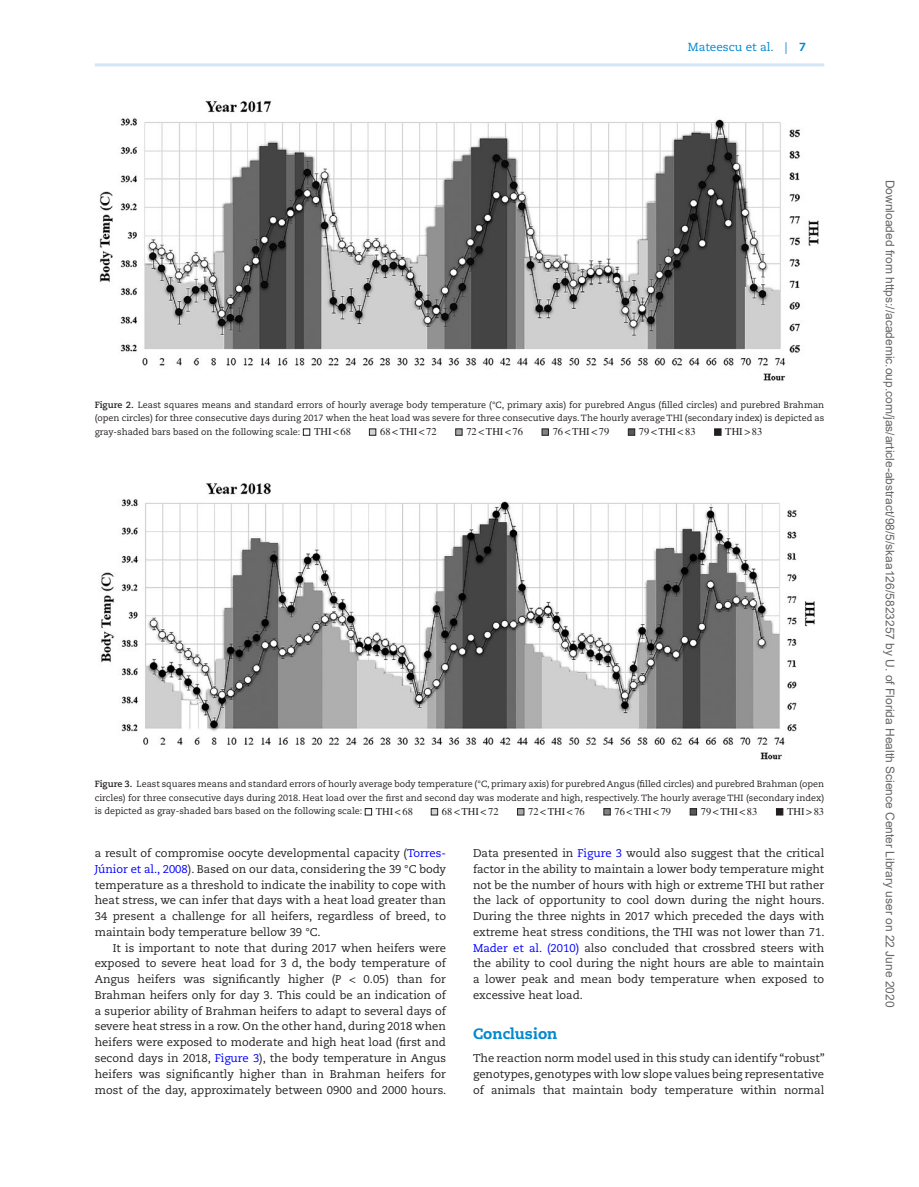
<style>
.page{position:relative;width:919px;height:1187px;background:#fff}
.page>*{position:absolute;margin:0;border:0;box-sizing:border-box;transform-origin:0 0}
.t1{font:800 15px "Caecilia LT Std";color:#0089cf}
.t2{font:12px "Arial";color:#666}
.t3{font:11.7px "Caecilia LT Std";color:#0089cf}
.t4{font:11.25px/15.8px "Caecilia LT Std";color:#231f20;text-align:justify}
.t5{font:10.5px "Times";color:#231f20}
.t6{font:9px/13.5px "Caecilia LT Std";color:#231f20;text-align:justify}
.s1{font-weight:800}
.s2{font-weight:700}
.s3{color:#00f}
.s4{font-style:italic}
</style>
<div class="page">
<hr style="left:95px;top:63px;width:729px;height:3px;background:#d4e6f6">
<img style="left:99px;top:100px;width:720px;height:281px">
<div style="left:303px;top:428px;width:7px;height:7px;border:1px solid #231f20"></div>
<div style="left:369px;top:428px;width:7px;height:7px;background:#d1d2d4;border:1px solid #231f20"></div>
<div style="left:455px;top:428px;width:7px;height:7px;background:#a8a9ad;border:1px solid #231f20"></div>
<div style="left:541px;top:428px;width:7px;height:7px;background:#808285;border:1px solid #231f20"></div>
<div style="left:628px;top:428px;width:7px;height:7px;background:#57585a;border:1px solid #231f20"></div>
<div style="left:714px;top:428px;width:7px;height:7px;background:#231f20;border:1px solid #231f20"></div>
<img style="left:101px;top:483px;width:714px;height:277px">
<div style="left:365px;top:808px;width:7px;height:7px;border:1px solid #231f20"></div>
<div style="left:431px;top:808px;width:7px;height:7px;background:#d1d2d4;border:1px solid #231f20"></div>
<div style="left:517px;top:808px;width:7px;height:7px;background:#a8a9ad;border:1px solid #231f20"></div>
<div style="left:603px;top:808px;width:7px;height:7px;background:#808285;border:1px solid #231f20"></div>
<div style="left:689px;top:808px;width:8px;height:7px;background:#57585a;border:1px solid #231f20"></div>
<div style="left:776px;top:808px;width:7px;height:7px;background:#231f20;border:1px solid #231f20"></div>
<p class="t3" style="left:687px;top:41px;width:120px">Mateescu et al. | <span class="s1">7</span></p>
<p class="t6" style="left:95px;top:398px;width:731px"><span class="s2">Figure 2.</span> Least squares means and standard errors of hourly average body temperature (°C, primary axis) for purebred Angus (filled circles) and purebred Brahman (open circles) for three consecutive days during 2017 when the heat load was severe for three consecutive days. The hourly average THI (secondary index) is depicted as gray-shaded bars based on the following scale:</p>
<p class="t5" style="left:314px;top:426px;width:39px">THI&lt;68</p>
<p class="t5" style="left:380px;top:426px;width:58px">68&lt;THI&lt;72</p>
<p class="t5" style="left:466px;top:426px;width:58px">72&lt;THI&lt;76</p>
<p class="t5" style="left:552px;top:426px;width:58px">76&lt;THI&lt;79</p>
<p class="t5" style="left:639px;top:426px;width:58px">79&lt;THI&lt;83</p>
<p class="t5" style="left:725px;top:426px;width:39px">THI&gt;83</p>
<p class="t6" style="left:95px;top:777px;width:731px"><span class="s2">Figure 3.</span> Least squares means and standard errors of hourly average body temperature (°C, primary axis) for purebred Angus (filled circles) and purebred Brahman (open circles) for three consecutive days during 2018. Heat load over the first and second day was moderate and high, respectively. The hourly average THI (secondary index) is depicted as gray-shaded bars based on the following scale:</p>
<p class="t5" style="left:376px;top:805px;width:39px">THI&lt;68</p>
<p class="t5" style="left:442px;top:805px;width:58px">68&lt;THI&lt;72</p>
<p class="t5" style="left:528px;top:805px;width:58px">72&lt;THI&lt;76</p>
<p class="t5" style="left:614px;top:805px;width:58px">76&lt;THI&lt;79</p>
<p class="t5" style="left:700px;top:805px;width:58px">79&lt;THI&lt;83</p>
<p class="t5" style="left:787px;top:805px;width:39px">THI&gt;83</p>
<p class="t4" style="left:95px;top:845px;width:353px">a result of compromise oocyte developmental capacity (<span class="s3">Torres-Júnior et al., 2008</span>). Based on our data, considering the 39 °C body temperature as a threshold to indicate the inability to cope with heat stress, we can infer that days with a heat load greater than 34 present a challenge for all heifers, regardless of breed, to maintain body temperature bellow 39 °C.</p>
<p class="t4" style="left:95px;top:940px;width:353px;text-indent:18px">It is important to note that during 2017 when heifers were exposed to severe heat load for 3 d, the body temperature of Angus heifers was significantly higher (<span class="s4">P</span> &lt; 0.05) than for Brahman heifers only for day 3. This could be an indication of a superior ability of Brahman heifers to adapt to several days of severe heat stress in a row. On the other hand, during 2018 when heifers were exposed to moderate and high heat load (first and second days in 2018, <span class="s3">Figure 3</span>), the body temperature in Angus heifers was significantly higher than in Brahman heifers for most of the day, approximately between 0900 and 2000 hours.</p>
<p class="t4" style="left:473px;top:845px;width:353px">Data presented in <span class="s3">Figure 3</span> would also suggest that the critical factor in the ability to maintain a lower body temperature might not be the number of hours with high or extreme THI but rather the lack of opportunity to cool down during the night hours.<br>During the three nights in 2017 which preceded the days with extreme heat stress conditions, the THI was not lower than 71.<br><span class="s3">Mader et al. (2010)</span> also concluded that crossbred steers with the ability to cool during the night hours are able to maintain a lower peak and mean body temperature when exposed to excessive heat load.</p>
<h1 class="t1" style="left:473px;top:1024px;width:86px">Conclusion</h1>
<p class="t4" style="left:473px;top:1050px;width:353px">The reaction norm model used in this study can identify “robust” genotypes, genotypes with low slope values being representative of animals that maintain body temperature within normal</p>
<p class="t2" style="left:894px;top:180px;width:829px;rotate:90deg">Downloaded from https://academic.oup.com/jas/article-abstract/98/5/skaa126/5823257 by U. of Florida Health Science Center Library user on 22 June 2020</p>
</div>
